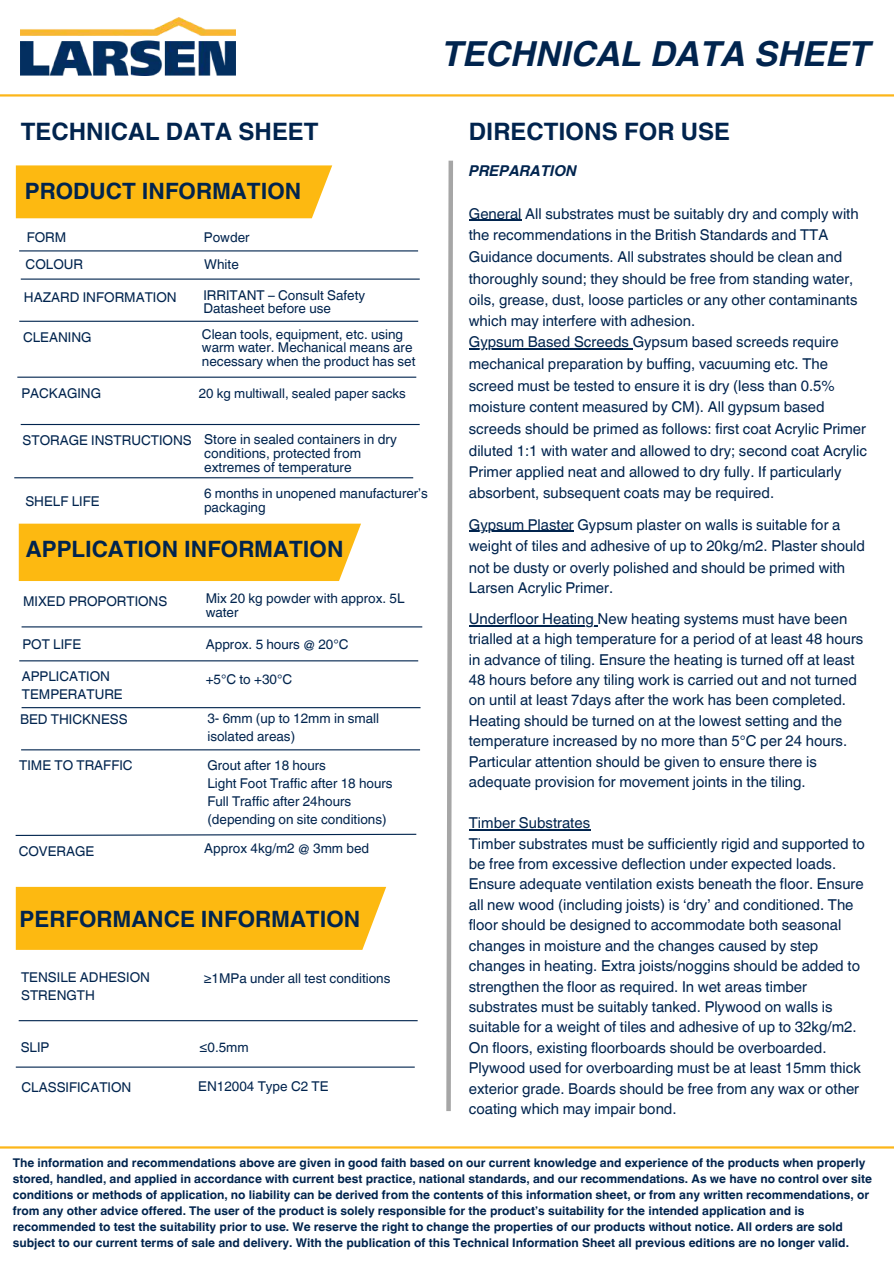
<style>
.page{position:relative;width:894px;height:1264px;background:#fff}
.page>*{position:absolute;margin:0;border:0;box-sizing:border-box;transform-origin:0 0}
.t1{font:italic 700 34.5px "Helvetica World";color:#01244e}
.t2{font:700 24px "Helvetica World";color:#01244e}
.t3{font:700 22.5px "Helvetica World";color:#01244e}
.t4{font:15px/20.4px "Helvetica World";color:#01244e}
.t5{font:italic 700 15px "Helvetica World";color:#01244e}
.t6{font:13.65px/13.6px "Helvetica World";color:#01244e}
.t7{font:13.5px/18px "Helvetica World";color:#01244e}
.t8{font:13.35px "Helvetica World";color:#01244e}
.t9{font:700 12px/16px "Helvetica World";color:#01244e}
.s1{font-size:13.5px}
</style>
<div class="page">
<hr style="left:0;top:94px;width:893px;height:3px;background:#fcb61a">
<hr style="left:0;top:1146px;width:893px;height:2px;background:#fcb61a">
<hr style="left:21px;top:278px;width:398px;height:2px;background:#01244e">
<hr style="left:19px;top:321px;width:399px;height:1px;background:#01244e">
<hr style="left:17px;top:376px;width:399px;height:2px;background:#01244e">
<img style="left:21px;top:17px;width:215px;height:59px">
<svg style="left:446px;top:160px;width:7px;height:951px"></svg>
<div style="left:16px;top:165px;width:316px;height:53px;background:#fdb911"></div>
<hr style="left:14px;top:477px;width:399px;height:1px;background:#01244e">
<div style="left:19px;top:523px;width:342px;height:58px;background:#fdb911"></div>
<hr style="left:22px;top:626px;width:400px;height:1px;background:#01244e">
<hr style="left:19px;top:660px;width:399px;height:1px;background:#01244e">
<hr style="left:21px;top:749px;width:399px;height:1px;background:#01244e">
<hr style="left:22px;top:707px;width:398px;height:1px;background:#01244e">
<hr style="left:21px;top:424px;width:398px;height:1px;background:#01244e">
<hr style="left:19px;top:250px;width:399px;height:1px;background:#01244e">
<svg style="left:15px;top:833px;width:402px;height:3px"></svg>
<div style="left:16px;top:886px;width:370px;height:63px;background:#fdb911"></div>
<hr style="left:19px;top:1020px;width:398px;height:1px;background:#01244e">
<hr style="left:468px;top:220px;width:53px;height:1px;background:#01244e">
<hr style="left:468px;top:348px;width:164px;height:2px;background:#01244e">
<hr style="left:468px;top:530px;width:105px;height:2px;background:#01244e">
<hr style="left:468px;top:625px;width:129px;height:1px;background:#01244e">
<hr style="left:468px;top:829px;width:122px;height:1px;background:#01244e">
<hr style="left:16px;top:1066px;width:398px;height:1px;background:#01244e">
<h1 class="t1" style="left:442px;top:26px;width:429px">TECHNICAL DATA SHEET</h1>
<h2 class="t2" style="left:21px;top:112px;width:299px">TECHNICAL DATA SHEET</h2>
<h3 class="t3" style="left:25px;top:173px;width:277px">PRODUCT INFORMATION</h3>
<p class="t7" style="left:27px;top:228px;width:41px">FORM</p>
<p class="t7" style="left:204px;top:228px;width:47px">Powder</p>
<p class="t7" style="left:26px;top:255px;width:59px">COLOUR</p>
<p class="t7" style="left:24px;top:288px;width:154px">HAZARD INFORMATION</p>
<p class="t7" style="left:23px;top:329px;width:70px">CLEANING</p>
<p class="t7" style="left:21px;top:384px;width:81px">PACKAGING</p>
<p class="t7" style="left:204px;top:255px;width:36px">White</p>
<p class="t7" style="left:203px;top:288px;width:163px;line-height:13.5px">IRRITANT – Consult Safety<br>Datasheet before use</p>
<p class="t7" style="left:202px;top:327px;width:215px;line-height:13.5px">Clean tools, equipment, etc. using warm water. Mechanical means are necessary when the product has set</p>
<p class="t8" style="left:199px;top:385px;width:208px">20 kg multiwall, sealed paper sacks</p>
<p class="t6" style="left:204px;top:432px;width:194px;text-indent:-182px"><span class="s1">STORAGE INSTRUCTIONS</span> Store in sealed containers in dry conditions, protected from extremes of temperature</p>
<p class="t7" style="left:204px;top:487px;width:225px;line-height:13.5px">6 months in unopened manufacturer’s packaging</p>
<p class="t7" style="left:25px;top:492px;width:76px">SHELF LIFE</p>
<h3 class="t3" style="left:26px;top:530px;width:319px">APPLICATION INFORMATION</h3>
<p class="t7" style="left:23px;top:592px;width:146px">MIXED PROPORTIONS</p>
<p class="t7" style="left:206px;top:592px;width:200px;line-height:13.5px">Mix 20 kg powder with approx. 5L water</p>
<p class="t7" style="left:23px;top:635px;width:60px">POT LIFE</p>
<p class="t7" style="left:206px;top:635px;width:144px">Approx. 5 hours @ 20°C</p>
<p class="t7" style="left:22px;top:667px;width:102px">APPLICATION<br>TEMPERATURE</p>
<p class="t7" style="left:206px;top:670px;width:88px">+5°C to +30°C</p>
<p class="t7" style="left:20px;top:710px;width:109px">BED THICKNESS</p>
<p class="t7" style="left:207px;top:709px;width:173px">3- 6mm (up to 12mm in small isolated areas)</p>
<p class="t7" style="left:19px;top:756px;width:115px">TIME TO TRAFFIC</p>
<p class="t7" style="left:19px;top:842px;width:77px">COVERAGE</p>
<p class="t7" style="left:207px;top:755px;width:187px">Grout after 18 hours<br>Light Foot Traffic after 18 hours<br>Full Traffic after 24hours (depending on site conditions)</p>
<p class="t7" style="left:204px;top:839px;width:166px">Approx 4kg/m2 @ 3mm bed</p>
<h3 class="t3" style="left:20px;top:900px;width:342px">PERFORMANCE INFORMATION</h3>
<p class="t7" style="left:21px;top:968px;width:130px">TENSILE ADHESION<br>STRENGTH</p>
<p class="t7" style="left:204px;top:969px;width:188px">≥1MPa under all test conditions</p>
<p class="t7" style="left:21px;top:1038px;width:30px">SLIP</p>
<p class="t7" style="left:199px;top:1038px;width:51px">≤0.5mm</p>
<p class="t7" style="left:21px;top:1077px;width:111px">CLASSIFICATION</p>
<p class="t7" style="left:198px;top:1077px;width:132px">EN12004 Type C2 TE</p>
<h2 class="t2" style="left:468px;top:112px;width:263px">DIRECTIONS FOR USE</h2>
<p class="t5" style="left:468px;top:159px;width:109px">PREPARATION</p>
<p class="t4" style="left:468px;top:203px;width:400px;line-height:21.5px">General All substrates must be suitably dry and comply with the recommendations in the British Standards and TTA Guidance documents. All substrates should be clean and thoroughly sound; they should be free from standing water, oils, grease, dust, loose particles or any other contaminants which may interfere with adhesion.<br>Gypsum Based Screeds Gypsum based screeds require mechanical preparation by buffing, vacuuming etc. The screed must be tested to ensure it is dry (less than 0.5% moisture content measured by CM). All gypsum based screeds should be primed as follows: first coat Acrylic Primer diluted 1:1 with water and allowed to dry; second coat Acrylic Primer applied neat and allowed to dry fully. If particularly absorbent, subsequent coats may be required.</p>
<p class="t4" style="left:468px;top:513px;width:397px;line-height:21.3px">Gypsum Plaster Gypsum plaster on walls is suitable for a weight of tiles and adhesive of up to 20kg/m2. Plaster should not be dusty or overly polished and should be primed with Larsen Acrylic Primer.</p>
<p class="t4" style="left:468px;top:608px;width:396px">Underfloor Heating New heating systems must have been trialled at a high temperature for a period of at least 48 hours in advance of tiling. Ensure the heating is turned off at least 48 hours before any tiling work is carried out and not turned on until at least 7days after the work has been completed.<br>Heating should be turned on at the lowest setting and the temperature increased by no more than 5°C per 24 hours.<br>Particular attention should be given to ensure there is adequate provision for movement joints in the tiling.</p>
<p class="t4" style="left:468px;top:812px;width:397px">Timber Substrates<br>Timber substrates must be sufficiently rigid and supported to be free from excessive deflection under expected loads.<br>Ensure adequate ventilation exists beneath the floor. Ensure all new wood (including joists) is ‘dry’ and conditioned. The floor should be designed to accommodate both seasonal changes in moisture and the changes caused by step changes in heating. Extra joists/noggins should be added to strengthen the floor as required. In wet areas timber substrates must be suitably tanked. Plywood on walls is suitable for a weight of tiles and adhesive of up to 32kg/m2.<br>On floors, existing floorboards should be overboarded.<br>Plywood used for overboarding must be at least 15mm thick exterior grade. Boards should be free from any wax or other coating which may impair bond.</p>
<p class="t9" style="left:13px;top:1153px;width:860px">The information and recommendations above are given in good faith based on our current knowledge and experience of the products when properly stored, handled, and applied in accordance with current best practice, national standards, and our recommendations. As we have no control over site conditions or methods of application, no liability can be derived from the contents of this information sheet, or from any written recommendations, or from any other advice offered. The user of the product is solely responsible for the product’s suitability for the intended application and is recommended to test the suitability prior to use. We reserve the right to change the properties of our products without notice. All orders are sold subject to our current terms of sale and delivery. With the publication of this Technical Information Sheet all previous editions are no longer valid.</p>
</div>
